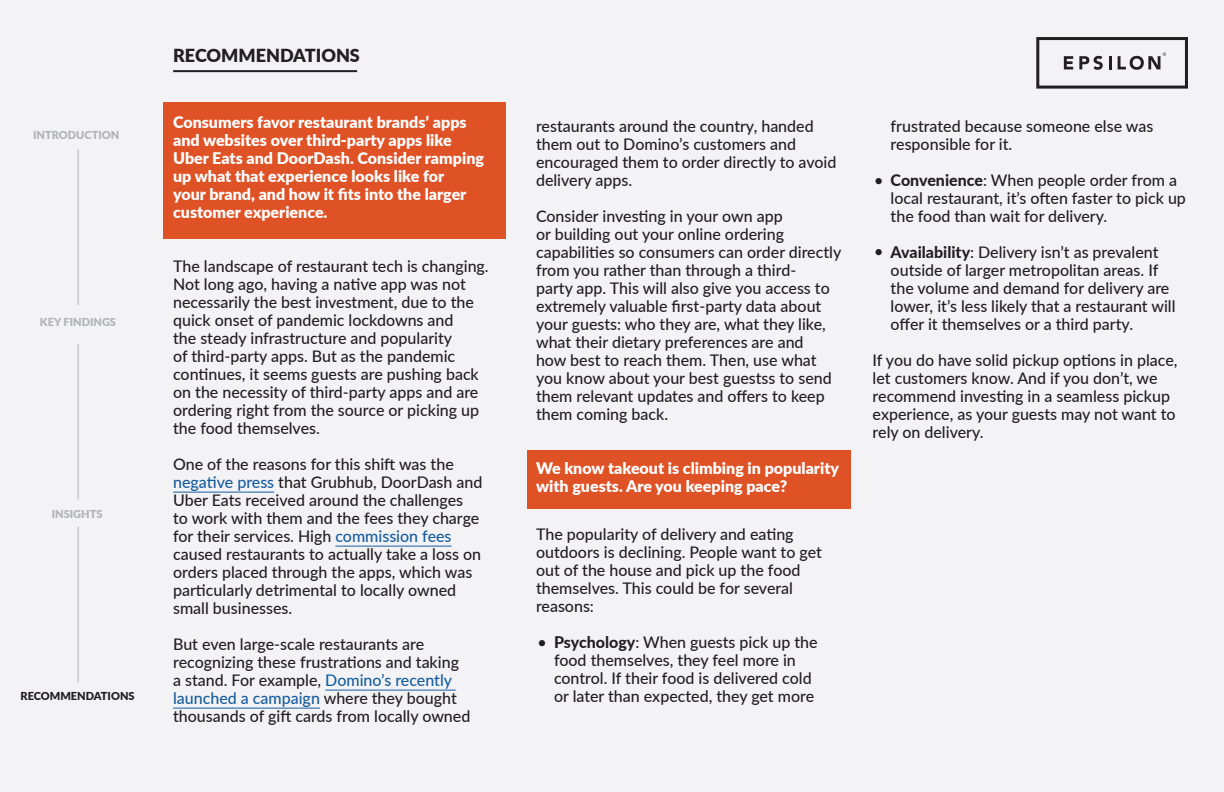
<style>
.page{position:relative;width:1224px;height:792px;background:#f3f3f6}
.page>*{position:absolute;margin:0;border:0;box-sizing:border-box;transform-origin:0 0}
.t1{font:900 18px "Lato";color:#231f20}
.t2{font:500 16px/18px "Lato";color:#231f20}
.t3{font:900 16px/18px "Lato";color:#fff}
.t4{font:900 11px "Lato";color:#b2b3b7}
.t5{font:900 11px "Lato";color:#231f20}
.s1{color:#175d9e}
.s2{font-weight:800}
</style>
<div class="page">
<div style="left:163px;top:102px;width:342px;height:137px;background:#df5226"></div>
<div style="left:527px;top:451px;width:324px;height:58px;background:#df5226"></div>
<hr style="left:173px;top:492px;width:101px;height:1px;background:#175d9e">
<hr style="left:335px;top:546px;width:117px;height:1px;background:#175d9e">
<hr style="left:325px;top:690px;width:131px;height:1px;background:#175d9e">
<hr style="left:173px;top:708px;width:147px;height:1px;background:#175d9e">
<hr style="left:173px;top:70px;width:184px;height:2px;background:#231f20">
<hr style="left:78px;top:149px;width:1px;height:156px;background:#b2b3b7">
<hr style="left:78px;top:344px;width:1px;height:155px;background:#b2b3b7">
<hr style="left:78px;top:527px;width:1px;height:156px;background:#b2b3b7">
<svg style="left:1036px;top:37px;width:152px;height:52px"></svg>
<p class="t4" style="left:33px;top:127px;width:88px">INTRODUCTION</p>
<p class="t4" style="left:40px;top:314px;width:78px">KEY FINDINGS</p>
<p class="t4" style="left:52px;top:505px;width:52px">INSIGHTS</p>
<p class="t5" style="left:20px;top:687px;width:116px">RECOMMENDATIONS</p>
<p class="t1" style="left:173px;top:42px;width:188px">RECOMMENDATIONS</p>
<p class="t3" style="left:173px;top:113px;width:312px">Consumers favor restaurant brands’ apps and websites over third-party apps like Uber Eats and DoorDash. Consider ramping up what that experience looks like for<br>your brand, and how it fits into the larger customer experience.</p>
<p class="t2" style="left:173px;top:257px;width:317px">The landscape of restaurant tech is changing.<br>Not long ago, having a native app was not necessarily the best investment, due to the quick onset of pandemic lockdowns and<br>the steady infrastructure and popularity<br>of third-party apps. But as the pandemic continues, it seems guests are pushing back on the necessity of third-party apps and are ordering right from the source or picking up the food themselves.</p>
<p class="t2" style="left:173px;top:455px;width:311px">One of the reasons for this shift was the <span class="s1">negative press</span> that Grubhub, DoorDash and Uber Eats received around the challenges<br>to work with them and the fees they charge for their services. High <span class="s1">commission fees </span>caused restaurants to actually take a loss on orders placed through the apps, which was particularly detrimental to locally owned small businesses.</p>
<p class="t2" style="left:173px;top:635px;width:299px">But even large-scale restaurants are recognizing these frustrations and taking a stand. For example, <span class="s1">Domino’s recently launched a campaign</span> where they bought thousands of gift cards from locally owned</p>
<p class="t2" style="left:536px;top:117px;width:302px">restaurants around the country, handed them out to Domino’s customers and encouraged them to order directly to avoid delivery apps.</p>
<p class="t2" style="left:536px;top:207px;width:307px">Consider investing in your own app<br>or building out your online ordering capabilities so consumers can order directly from you rather than through a third-<br>party app. This will also give you access to extremely valuable first-party data about your guests: who they are, what they like, what their dietary preferences are and<br>how best to reach them. Then, use what you know about your best guestss to send them relevant updates and offers to keep them coming back.</p>
<p class="t3" style="left:536px;top:459px;width:305px">We know takeout is climbing in popularity with guests. Are you keeping pace?</p>
<p class="t2" style="left:536px;top:525px;width:287px">The popularity of delivery and eating outdoors is declining. People want to get out of the house and pick up the food themselves. This could be for several reasons:</p>
<p class="t2" style="left:554px;top:633px;width:265px"><span class="s2">Psychology</span>: When guests pick up the food themselves, they feel more in control. If their food is delivered cold or later than expected, they get more</p>
<p class="t2" style="left:538px;top:632px;width:11px">•</p>
<p class="t2" style="left:891px;top:117px;width:264px">frustrated because someone else was responsible for it.</p>
<p class="t2" style="left:891px;top:171px;width:297px"><span class="s2">Convenience</span>: When people order from a local restaurant, it’s often faster to pick up the food than wait for delivery.</p>
<p class="t2" style="left:891px;top:243px;width:286px"><span class="s2">Availability</span>: Delivery isn’t as prevalent outside of larger metropolitan areas. If the volume and demand for delivery are lower, it’s less likely that a restaurant will offer it themselves or a third party.</p>
<p class="t2" style="left:873px;top:351px;width:306px">If you do have solid pickup options in place, let customers know. And if you don’t, we recommend investing in a seamless pickup experience, as your guests may not want to rely on delivery.</p>
<p class="t2" style="left:874px;top:170px;width:11px">•</p>
<p class="t2" style="left:874px;top:241px;width:11px">•</p>
</div>
